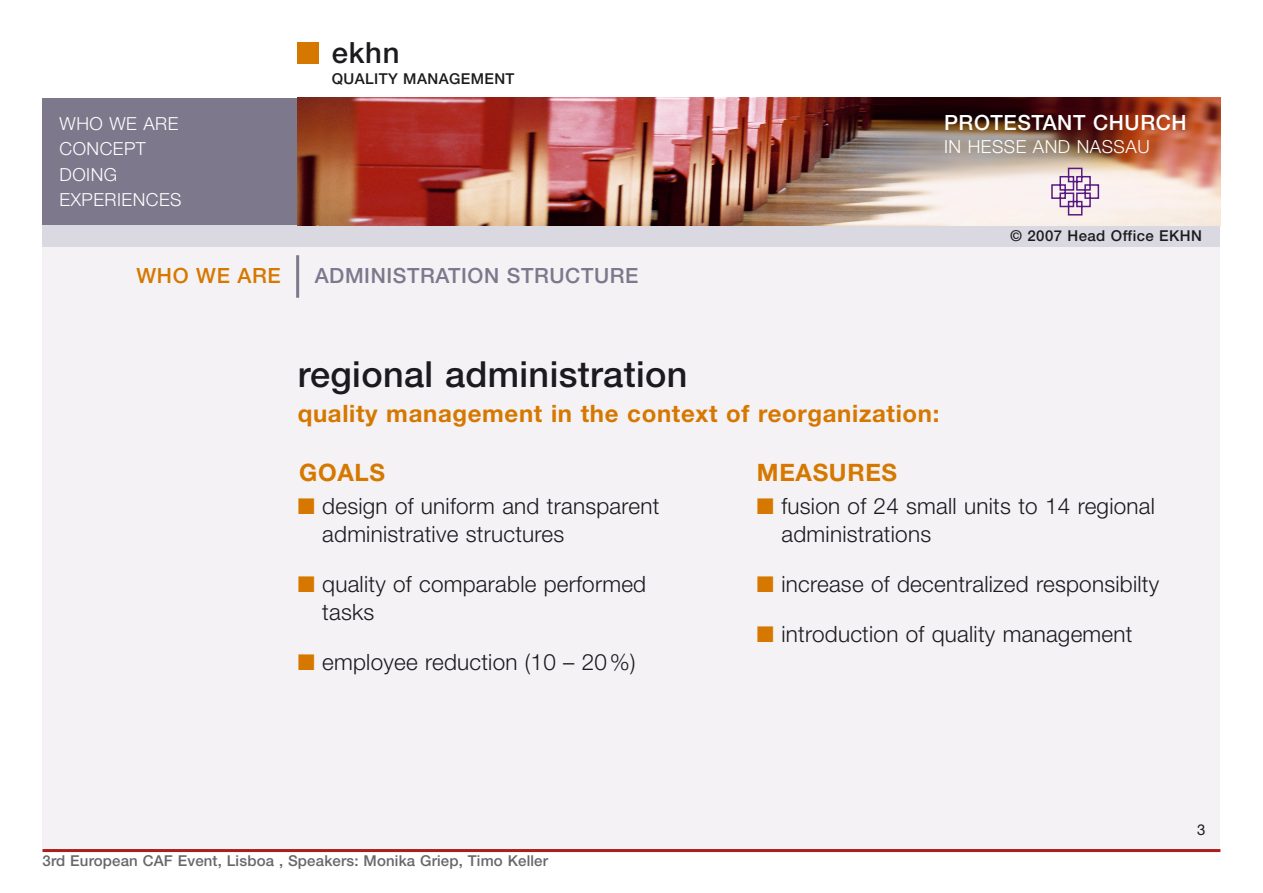
<style>
.page{position:relative;width:1263px;height:893px;background:#fff}
.page>*{position:absolute;margin:0;border:0;box-sizing:border-box;transform-origin:0 0}
.t1{font:500 36px "Helvetica Neue";letter-spacing:.01em;color:#1b1b1f}
.t2{font:500 29.25px "Helvetica Neue";color:#1b1b1f}
.t3{font:700 24px "Helvetica Neue";letter-spacing:.03em;color:#d67800}
.t4{font:300 22.5px/28.5px "Helvetica Neue";letter-spacing:.01em;color:#1b1b1f}
.t5{font:500 21px "Helvetica Neue";letter-spacing:.03em;color:#7d788c}
.t6{font:500 21px "Helvetica Neue";letter-spacing:.03em;color:#fff}
.t7{font:500 21px "Helvetica Neue";letter-spacing:.03em;color:#d67800}
.t8{font:300 18px/25.5px "Helvetica Neue";letter-spacing:.03em;color:#fff}
.t9{font:500 15px "Helvetica Neue";letter-spacing:.01em;color:#67666c}
.t10{font:500 15px "Helvetica Neue";letter-spacing:.03em;color:#1b1b1f}
.t11{font:15px "Helvetica Neue";color:#1b1b1f}
.s1{color:#d67800}
</style>
<div class="page">
<div style="left:43px;top:247px;width:1177px;height:603px;background:#f4f2f5"></div>
<div style="left:43px;top:98px;width:255px;height:127px;background:#7d788c"></div>
<div style="left:43px;top:225px;width:1177px;height:22px;background:#dad8e0"></div>
<img style="left:298px;top:98px;width:922px;height:127px">
<svg style="left:1050px;top:167px;width:50px;height:49px"></svg>
<div style="left:298px;top:43px;width:21px;height:21px;background:#d67800"></div>
<hr style="left:296px;top:255px;width:3px;height:43px;background:#7d788c">
<hr style="left:43px;top:849px;width:1177px;height:3px;background:#ab1e19">
<p class="t8" style="left:60px;top:112px;width:124px">WHO WE ARE<br>CONCEPT<br>DOING<br>EXPERIENCES</p>
<h2 class="t2" style="left:332px;top:43px;width:69px">ekhn</h2>
<p class="t10" style="left:332px;top:74px;width:184px">QUALITY MANAGEMENT</p>
<p class="t7" style="left:137px;top:268px;width:146px">WHO WE ARE</p>
<p class="t5" style="left:315px;top:268px;width:325px">ADMINISTRATION STRUCTURE</p>
<p class="t6" style="left:944px;top:115px;width:244px">PROTESTANT CHURCH</p>
<p class="t8" style="left:944px;top:135px;width:207px">IN HESSE AND NASSAU</p>
<p class="t10" style="left:1010px;top:231px;width:193px">© 2007 Head Office EKHN</p>
<h1 class="t1" style="left:298px;top:361px;width:391px">regional administration</h1>
<p class="t3" style="left:298px;top:405px;width:643px">quality management in the context of reorganization:</p>
<p class="t3" style="left:299px;top:464px;width:87px">GOALS</p>
<p class="t3" style="left:757px;top:464px;width:142px">MEASURES</p>
<p class="t4" style="left:322px;top:493px;width:339px;text-indent:-25px"><span class="s1">■</span> design of uniform and transparent administrative structures</p>
<p class="t4" style="left:322px;top:572px;width:325px;text-indent:-25px"><span class="s1">■</span> quality of comparable performed tasks</p>
<p class="t4" style="left:298px;top:650px;width:339px"><span class="s1">■</span> employee reduction (10 – 20%)</p>
<p class="t9" style="left:43px;top:855px;width:507px">3rd European CAF Event, Lisboa , Speakers: Monika Griep, Timo Keller</p>
<p class="t4" style="left:781px;top:493px;width:375px;text-indent:-25px"><span class="s1">■</span> fusion of 24 small units to 14 regional administrations</p>
<p class="t4" style="left:757px;top:572px;width:404px"><span class="s1">■</span> increase of decentralized responsibilty</p>
<p class="t4" style="left:757px;top:622px;width:377px"><span class="s1">■</span> introduction of quality management</p>
<p class="t11" style="left:1197px;top:821px;width:10px">3</p>
</div>
